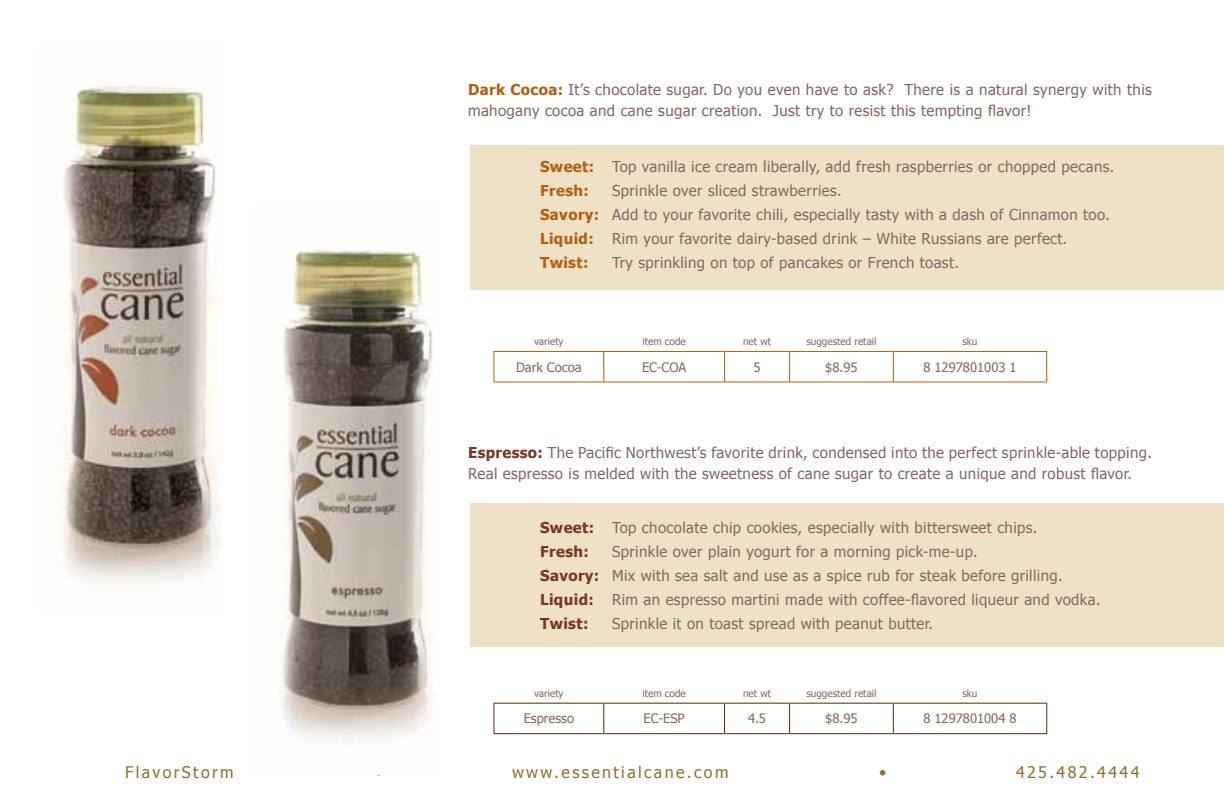
<style>
.page{position:relative;width:1224px;height:792px;background:#fff}
.page>*{position:absolute;margin:0;border:0;box-sizing:border-box;transform-origin:0 0}
.t1{font:16px "Tahoma";letter-spacing:.15em;color:#8e7330}
.t2{font:15px/24px "Tahoma";letter-spacing:.025em;color:#836864}
.t3{font:13px "Tahoma";color:#836864}
.t4{font:10px "Tahoma";color:#836864}
.s1{font-weight:700;color:#b06010}
.s2{font-weight:700;color:#7c3520}
</style>
<div class="page">
<div style="left:470px;top:503px;width:754px;height:144px;background:#eee1c6"></div>
<div style="left:470px;top:145px;width:754px;height:144px;background:#eee1c6"></div>
<svg style="left:493px;top:350px;width:554px;height:31px"></svg>
<hr style="left:493px;top:381px;width:111px;height:1px;background:#b06010">
<hr style="left:604px;top:381px;width:121px;height:1px;background:#b06010">
<hr style="left:725px;top:381px;width:65px;height:1px;background:#b06010">
<hr style="left:790px;top:381px;width:103px;height:1px;background:#b06010">
<hr style="left:893px;top:381px;width:154px;height:1px;background:#b06010">
<svg style="left:493px;top:702px;width:554px;height:31px"></svg>
<hr style="left:493px;top:733px;width:111px;height:1px;background:#572700">
<hr style="left:604px;top:733px;width:121px;height:1px;background:#572700">
<hr style="left:725px;top:733px;width:65px;height:1px;background:#572700">
<hr style="left:790px;top:733px;width:103px;height:1px;background:#572700">
<hr style="left:893px;top:733px;width:154px;height:1px;background:#572700">
<img style="left:60px;top:86px;width:158px;height:498px">
<img style="left:281px;top:250px;width:153px;height:489px">
<p class="t2" style="left:468px;top:78px;width:685px;line-height:21px"><span class="s1">Dark Cocoa:</span> It’s chocolate sugar. Do you even have to ask? There is a natural synergy with this mahogany cocoa and cane sugar creation. Just try to resist this tempting flavor!</p>
<p class="t2" style="left:540px;top:154px;width:576px"><span class="s1">Sweet:</span> Top vanilla ice cream liberally, add fresh raspberries or chopped pecans.<br><span class="s1">Fresh:</span></p>
<p class="t2" style="left:540px;top:178px;width:571px;text-indent:72px">Sprinkle over sliced strawberries.<br><span class="s1">Savory:</span> Add to your favorite chili, especially tasty with a dash of Cinnamon too.<br><span class="s1">Liquid:</span> Rim your favorite dairy-based drink – White Russians are perfect.<br><span class="s1">Twist:</span></p>
<p class="t2" style="left:612px;top:250px;width:348px">Try sprinkling on top of pancakes or French toast.</p>
<p class="t4" style="left:534px;top:335px;width:31px">variety</p>
<p class="t4" style="left:643px;top:335px;width:45px">item code</p>
<p class="t4" style="left:743px;top:335px;width:30px">net wt</p>
<p class="t4" style="left:806px;top:335px;width:72px">suggested retail</p>
<p class="t4" style="left:963px;top:335px;width:17px">sku</p>
<p class="t3" style="left:516px;top:359px;width:67px">Dark Cocoa</p>
<p class="t3" style="left:642px;top:359px;width:46px">EC-COA</p>
<p class="t3" style="left:754px;top:359px;width:9px">5</p>
<p class="t3" style="left:825px;top:359px;width:34px">$8.95</p>
<p class="t3" style="left:923px;top:359px;width:95px">8 1297801003 1</p>
<p class="t2" style="left:468px;top:441px;width:685px;line-height:21px"><span class="s2">Espresso:</span> The Pacific Northwest’s favorite drink, condensed into the perfect sprinkle-able topping.<br>Real espresso is melded with the sweetness of cane sugar to create a unique and robust flavor.</p>
<p class="t2" style="left:540px;top:515px;width:499px"><span class="s2">Sweet:</span> Top chocolate chip cookies, especially with bittersweet chips.<br><span class="s2">Fresh:</span></p>
<p class="t2" style="left:540px;top:539px;width:562px;text-indent:72px">Sprinkle over plain yogurt for a morning pick-me-up.<br><span class="s2">Savory:</span> Mix with sea salt and use as a spice rub for steak before grilling.<br><span class="s2">Liquid:</span> Rim an espresso martini made with coffee-flavored liqueur and vodka.<br><span class="s2">Twist:</span></p>
<p class="t2" style="left:612px;top:611px;width:322px">Sprinkle it on toast spread with peanut butter.</p>
<p class="t4" style="left:534px;top:687px;width:31px">variety</p>
<p class="t4" style="left:643px;top:687px;width:45px">item code</p>
<p class="t4" style="left:743px;top:687px;width:30px">net wt</p>
<p class="t4" style="left:806px;top:687px;width:72px">suggested retail</p>
<p class="t4" style="left:963px;top:687px;width:17px">sku</p>
<p class="t3" style="left:524px;top:710px;width:52px">Espresso</p>
<p class="t3" style="left:644px;top:710px;width:43px">EC-ESP</p>
<p class="t3" style="left:748px;top:710px;width:20px">4.5</p>
<p class="t3" style="left:825px;top:710px;width:34px">$8.95</p>
<p class="t3" style="left:923px;top:710px;width:95px">8 1297801004 8</p>
<p class="t1" style="left:125px;top:762px;width:110px">FlavorStorm</p>
<p class="t1" style="left:375px;top:762px;width:9px">•</p>
<p class="t1" style="left:512px;top:762px;width:218px">www.essentialcane.com</p>
<p class="t1" style="left:879px;top:762px;width:9px">•</p>
<p class="t1" style="left:1016px;top:762px;width:125px">425.482.4444</p>
</div>
